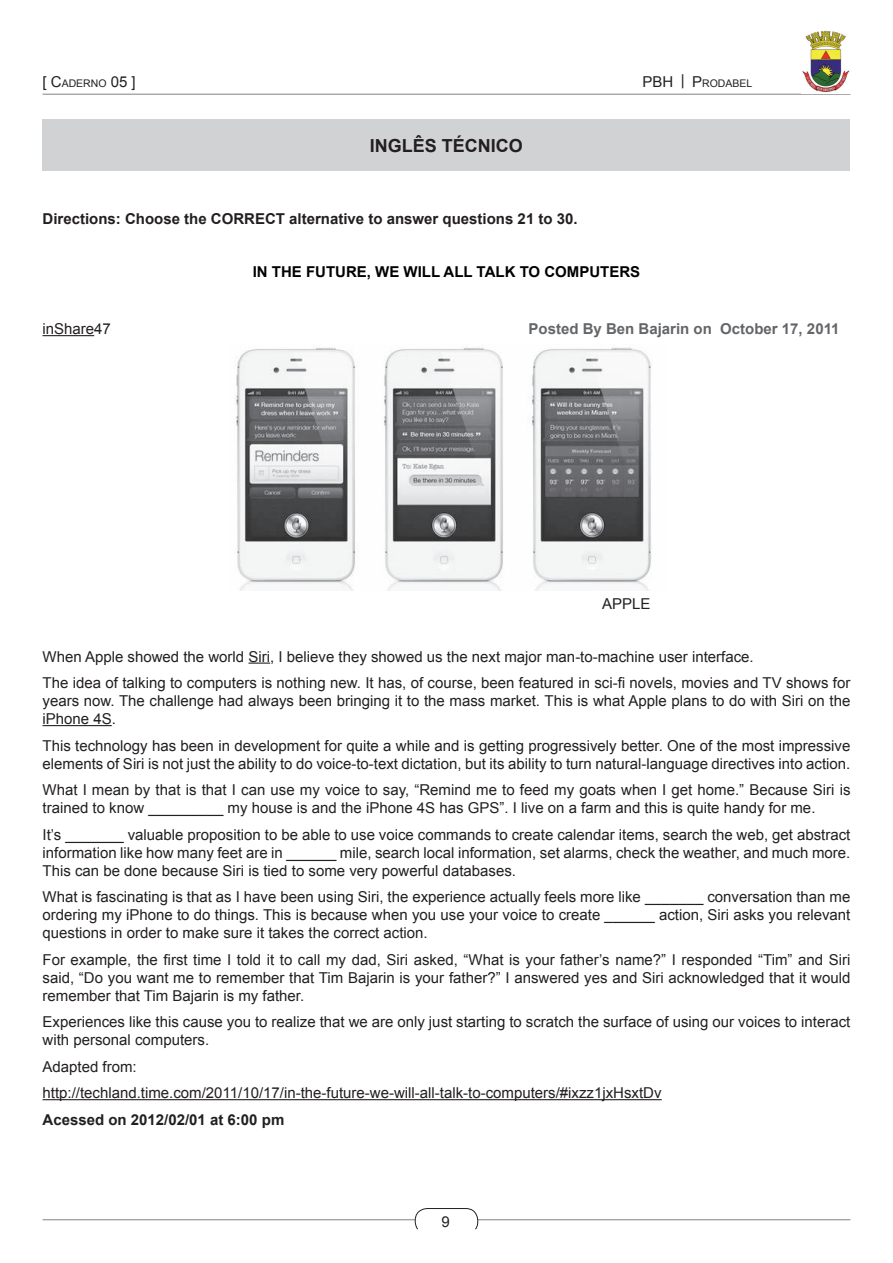
<style>
.page{position:relative;width:893px;height:1263px;background:#fff}
.page>*{position:absolute;margin:0;border:0;box-sizing:border-box;transform-origin:0 0}
.t1{font:700 18px "Arial";color:#231f20}
.t2{font:15px/18px "Arial";color:#231f20}
.t3{font:700 15px "Arial";color:#231f20}
.t4{font:700 15px "Arial";color:#000}
.t5{font:700 15px "Arial";color:#636568}
.t6{font:10.5px "Arial";color:#231f20}
.s1{font-size:15px}
</style>
<div class="page">
<hr style="left:43px;top:1219px;width:807px;height:1px;background:#808285">
<svg style="left:415px;top:1208px;width:63px;height:22px"></svg>
<hr style="left:43px;top:94px;width:807px;height:1px;background:#808285">
<img style="left:802px;top:30px;width:48px;height:63px">
<hr style="left:43px;top:335px;width:51px;height:1px;background:#231f20">
<hr style="left:248px;top:662px;width:22px;height:2px;background:#231f20">
<hr style="left:43px;top:725px;width:69px;height:1px;background:#231f20">
<hr style="left:43px;top:1099px;width:619px;height:1px;background:#231f20">
<div style="left:43px;top:120px;width:807px;height:51px;background:#d1d2d4"></div>
<img style="left:236px;top:347px;width:416px;height:243px">
<p class="t6" style="left:43px;top:76px;width:95px"><span class="s1">[ C</span>ADERNO <span class="s1">05 ]</span></p>
<p class="t6" style="left:642px;top:76px;width:111px"><span class="s1">PBH | P</span>RODABEL</p>
<p class="t1" style="left:370px;top:133px;width:155px">INGLÊS TÉCNICO</p>
<p class="t3" style="left:43px;top:208px;width:537px">Directions: Choose the CORRECT alternative to answer questions 21 to 30.</p>
<p class="t4" style="left:253px;top:261px;width:30px">In the</p>
<p class="t4" style="left:306px;top:261px;width:21px">Future</p>
<p class="t4" style="left:367px;top:261px;width:59px">, We Will</p>
<p class="t4" style="left:444px;top:261px;width:124px">All Talk to Computers</p>
<p class="t2" style="left:43px;top:320px;width:70px">inShare47</p>
<p class="t5" style="left:529px;top:319px;width:312px">Posted By Ben Bajarin on October 17, 2011</p>
<p class="t2" style="left:602px;top:594px;width:50px">APPLE</p>
<p class="t2" style="left:43px;top:643px;width:809px;line-height:26.5px">When Apple showed the world Siri, I believe they showed us the next major man-to-machine user interface.<br>The idea of talking to computers is nothing new. It has, of course, been featured in sci-fi novels, movies and TV shows for</p>
<p class="t2" style="left:43px;top:692px;width:809px">years now. The challenge had always been bringing it to the mass market. This is what Apple plans to do with Siri on the iPhone 4S.</p>
<p class="t2" style="left:43px;top:736px;width:809px">This technology has been in development for quite a while and is getting progressively better. One of the most impressive elements of Siri is not just the ability to do voice-to-text dictation, but its ability to turn natural-language directives into action.</p>
<p class="t2" style="left:43px;top:781px;width:809px">What I mean by that is that I can use my voice to say, “Remind me to feed my goats when I get home.” Because Siri is trained to know _________ my house is and the iPhone 4S has GPS”. I live on a farm and this is quite handy for me.</p>
<p class="t2" style="left:43px;top:825px;width:809px;text-align:justify">It’s _______ valuable proposition to be able to use voice commands to create calendar items, search the web, get abstract information like how many feet are in ______ mile, search local information, set alarms, check the weather, and much more.<br>This can be done because Siri is tied to some very powerful databases.</p>
<p class="t2" style="left:43px;top:888px;width:809px;text-align:justify">What is fascinating is that as I have been using Siri, the experience actually feels more like _______ conversation than me ordering my iPhone to do things. This is because when you use your voice to create ______ action, Siri asks you relevant questions in order to make sure it takes the correct action.</p>
<p class="t2" style="left:43px;top:950px;width:809px;text-align:justify">For example, the first time I told it to call my dad, Siri asked, “What is your father’s name?” I responded “Tim” and Siri said, “Do you want me to remember that Tim Bajarin is your father?” I answered yes and Siri acknowledged that it would remember that Tim Bajarin is my father.</p>
<p class="t2" style="left:43px;top:1013px;width:809px">Experiences like this cause you to realize that we are only just starting to scratch the surface of using our voices to interact with personal computers.</p>
<p class="t2" style="left:43px;top:1053px;width:621px;line-height:26.5px">Adapted from: http://techland.time.com/2011/10/17/in-the-future-we-will-all-talk-to-computers/#ixzz1jxHsxtDv</p>
<p class="t3" style="left:43px;top:1109px;width:243px">Acessed on 2012/02/01 at 6:00 pm</p>
<p class="t2" style="left:441px;top:1212px;width:10px">9</p>
</div>
